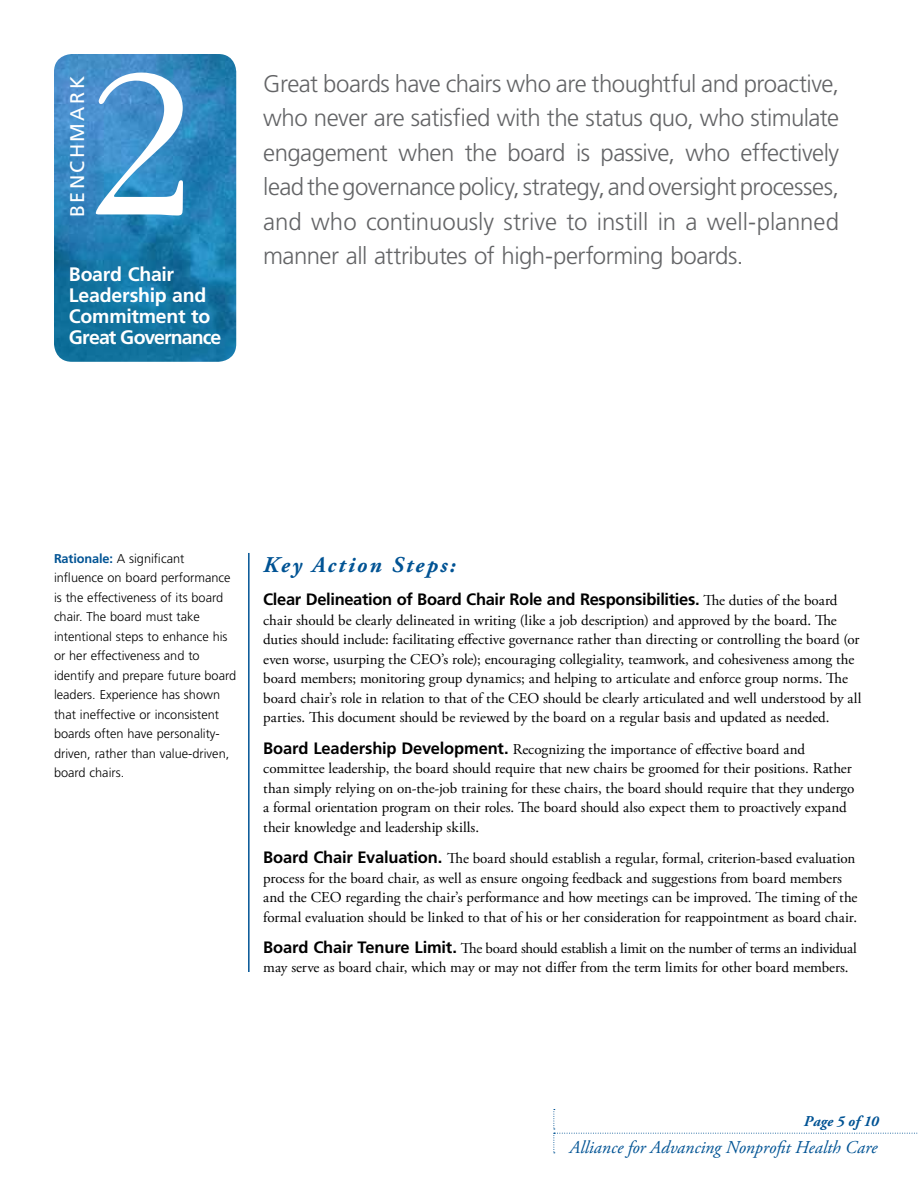
<style>
.page{position:relative;width:918px;height:1188px;background:#fff}
.page>*{position:absolute;margin:0;border:0;box-sizing:border-box;transform-origin:0 0}
.t1{font:300 219px "Garamond IT Cby BT";color:#fff}
.t2{font:300 24px/34.5px "Frutiger";letter-spacing:-.02em;color:#636466;text-align:justify}
.t3{font:italic 700 22.5px "Adobe Garamond Pro";letter-spacing:.095em;color:#005394}
.t4{font:19.8px "Frutiger";letter-spacing:.12em;color:#fff}
.t5{font:700 19.5px/21px "Frutiger";letter-spacing:-.015em;color:#fff}
.t6{font:italic 18px "Adobe Garamond Pro";color:#005394}
.t7{font:700 16.5px "Frutiger";letter-spacing:-.02em;color:#000}
.t8{font:15px/19.5px "Adobe Garamond Pro";letter-spacing:-.005em;color:#000}
.t9{font:italic 700 15px "Adobe Garamond Pro";letter-spacing:.005em;color:#005394}
.t10{font:300 12.75px/19.5px "Frutiger";color:#000}
.s1{font-weight:700;color:#005394}
.s2{font-family:"Adobe Garamond Pro";font-weight:400;font-size:15px}
.s3{font-family:"Frutiger";font-weight:700;font-size:16.5px}
</style>
<div class="page">
<img style="left:54px;top:54px;width:182px;height:308px">
<hr style="left:248px;top:553px;width:2px;height:419px;background:#005394">
<svg style="left:554px;top:1109px;width:364px;height:44px"></svg>
<h3 class="t4" style="left:66px;top:217px;width:140px;rotate:-90deg">Benchmark</h3>
<h1 class="t1" style="left:88px;top:16px;width:111px">2</h1>
<h3 class="t5" style="left:69px;top:263px;width:154px">Board Chair<br>Leadership and<br>Commitment to<br>Great Governance</h3>
<p class="t2" style="left:263px;top:66px;width:578px">Great boards have chairs who are thoughtful and proactive, who never are satisfied with the status quo, who stimulate engagement when the board is passive, who effectively lead the governance policy, strategy, and oversight processes, and who continuously strive to instill in a well-planned manner all attributes of high-performing boards.</p>
<p class="t10" style="left:54px;top:549px;width:184px"><span class="s1">Rationale:</span> A significant influence on board performance is the effectiveness of its board chair. The board must take intentional steps to enhance his or her effectiveness and to identify and prepare future board leaders. Experience has shown that ineffective or inconsistent boards often have personality&shy;driven, rather than value-driven, board chairs.</p>
<h3 class="t3" style="left:263px;top:552px;width:194px">Key Action Steps:</h3>
<p class="t7" style="left:263px;top:590px;width:576px">Clear Delineation of Board Chair Role and Responsibilities. <span class="s2">The duties of the board</span></p>
<p class="t8" style="left:263px;top:611px;width:600px">chair should be clearly delineated in writing (like a job description) and approved by the board. The duties should include: facilitating effective governance rather than directing or controlling the board (or even worse, usurping the CEO’s role); encouraging collegiality, teamwork, and cohesiveness among the board members; monitoring group dynamics; and helping to articulate and enforce group norms. The board chair’s role in relation to that of the CEO should be clearly articulated and well understood by all parties. This document should be reviewed by the board on a regular basis and updated as needed.</p>
<p class="t8" style="left:263px;top:740px;width:593px"><span class="s3">Board Leadership Development.</span> Recognizing the importance of effective board and committee leadership, the board should require that new chairs be groomed for their positions. Rather than simply relying on on-the-job training for these chairs, the board should require that they undergo a formal orientation program on their roles. The board should also expect them to proactively expand their knowledge and leadership skills.</p>
<p class="t8" style="left:263px;top:849px;width:596px"><span class="s3">Board Chair Evaluation.</span> The board should establish a regular, formal, criterion-based evaluation process for the board chair, as well as ensure ongoing feedback and suggestions from board members and the CEO regarding the chair’s performance and how meetings can be improved. The timing of the formal evaluation should be linked to that of his or her consideration for reappointment as board chair.</p>
<p class="t8" style="left:263px;top:939px;width:595px"><span class="s3">Board Chair Tenure Limit.</span> The board should establish a limit on the number of terms an individual may serve as board chair, which may or may not differ from the term limits for other board members.</p>
<p class="t9" style="left:804px;top:1113px;width:76px">Page 5 of 10</p>
<p class="t6" style="left:569px;top:1136px;width:310px">Alliance for Advancing Nonprofit Health Care</p>
</div>
